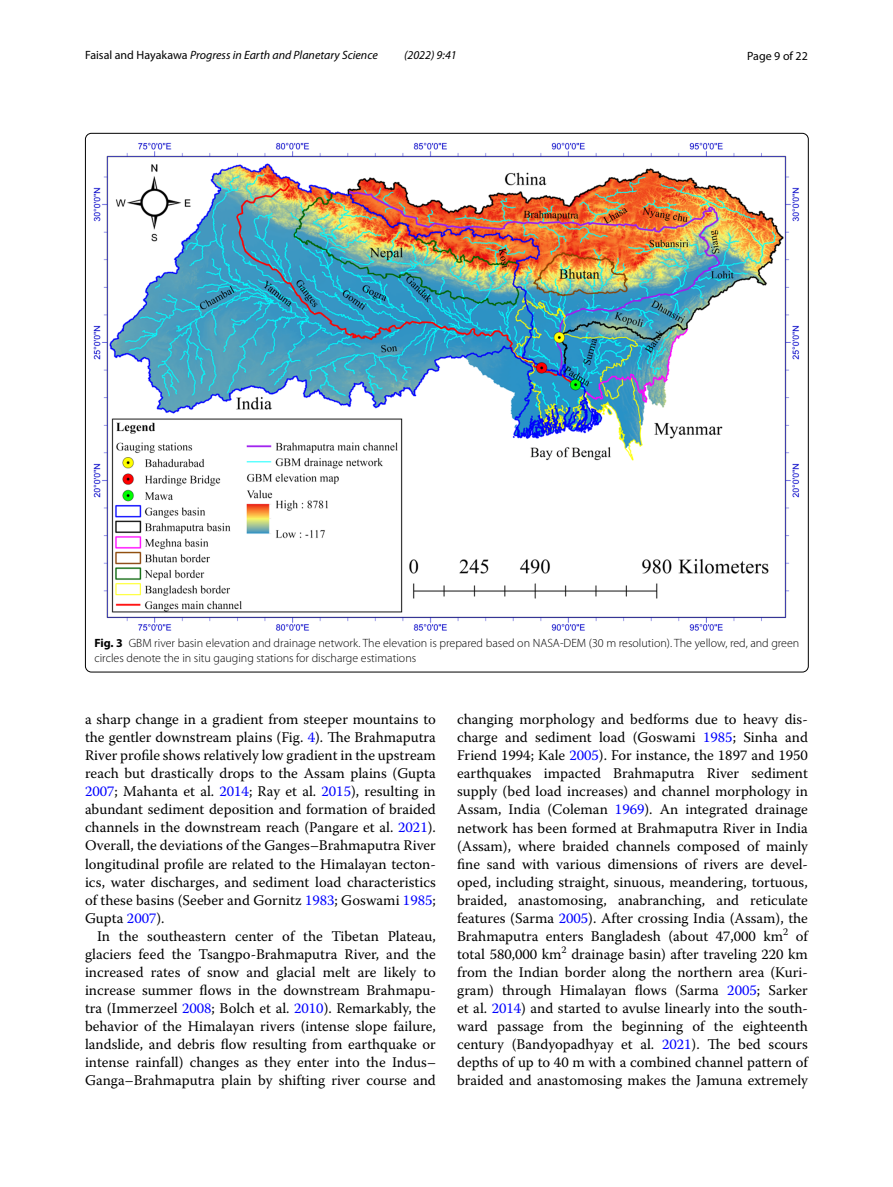
<style>
.page{position:relative;width:893px;height:1187px;background:#fff}
.page>*{position:absolute;margin:0;border:0;box-sizing:border-box;transform-origin:0 0}
.t1{font:14.7px/18px "Warnock Pro";color:#000;text-align:justify}
.t2{font:300 12px/15px "Myriad Pro";color:#000}
.t3{font:italic 12px "Myriad Pro";color:#000}
.t4{font:12px "Myriad Pro";color:#000}
.s1{font-style:normal}
.s2{font-weight:700}
.s3{color:#00f}
</style>
<div class="page">
<img style="left:94px;top:142px;width:706px;height:489px">
<p class="t3" style="left:85px;top:48px;width:294px"><span class="s1">Faisal and Hayakawa</span> Progress in Earth and Planetary Science</p>
<p class="t3" style="left:404px;top:48px;width:54px">(2022) 9:41</p>
<p class="t4" style="left:747px;top:48px;width:62px">Page 9 of 22</p>
<p class="t2" style="left:94px;top:635px;width:706px"><span class="s2">Fig. 3</span> GBM river basin elevation and drainage network. The elevation is prepared based on NASA-DEM (30 m resolution). The yellow, red, and green circles denote the in situ gauging stations for discharge estimations</p>
<p class="t1" style="left:85px;top:710px;width:352px">a sharp change in a gradient from steeper mountains to the gentler downstream plains (Fig. <span class="s3">4</span>). The Brahmaputra River profile shows relatively low gradient in the upstream reach but drastically drops to the Assam plains (Gupta <span class="s3">2007</span>; Mahanta et al. <span class="s3">2014</span>; Ray et al. <span class="s3">2015</span>), resulting in abundant sediment deposition and formation of braided channels in the downstream reach (Pangare et al. <span class="s3">2021</span>).<br>Overall, the deviations of the Ganges–Brahmaputra River longitudinal profile are related to the Himalayan tecton&shy;ics, water discharges, and sediment load characteristics of these basins (Seeber and Gornitz <span class="s3">1983</span>; Goswami <span class="s3">1985</span>; Gupta <span class="s3">2007</span>).</p>
<p class="t1" style="left:85px;top:926px;width:352px;text-indent:12px">In the southeastern center of the Tibetan Plateau, glaciers feed the Tsangpo-Brahmaputra River, and the increased rates of snow and glacial melt are likely to increase summer flows in the downstream Brahmapu&shy;tra (Immerzeel <span class="s3">2008</span>; Bolch et al. <span class="s3">2010</span>). Remarkably, the behavior of the Himalayan rivers (intense slope failure, landslide, and debris flow resulting from earthquake or intense rainfall) changes as they enter into the Indus– Ganga–Brahmaputra plain by shifting river course and</p>
<p class="t1" style="left:457px;top:710px;width:352px">changing morphology and bedforms due to heavy dis&shy;charge and sediment load (Goswami <span class="s3">1985</span>; Sinha and Friend 1994; Kale <span class="s3">2005</span>). For instance, the 1897 and 1950 earthquakes impacted Brahmaputra River sediment supply (bed load increases) and channel morphology in Assam, India (Coleman <span class="s3">1969</span>). An integrated drainage network has been formed at Brahmaputra River in India (Assam), where braided channels composed of mainly fine sand with various dimensions of rivers are devel&shy;oped, including straight, sinuous, meandering, tortuous, braided, anastomosing, anabranching, and reticulate features (Sarma <span class="s3">2005</span>). After crossing India (Assam), the Brahmaputra enters Bangladesh (about 47,000 km<sup>2</sup> of total 580,000 km<sup>2</sup> drainage basin) after traveling 220 km from the Indian border along the northern area (Kuri&shy;gram) through Himalayan flows (Sarma <span class="s3">2005</span>; Sarker et al. <span class="s3">2014</span>) and started to avulse linearly into the south&shy;ward passage from the beginning of the eighteenth century (Bandyopadhyay et al. <span class="s3">2021</span>). The bed scours depths of up to 40 m with a combined channel pattern of braided and anastomosing makes the Jamuna extremely</p>
</div>
